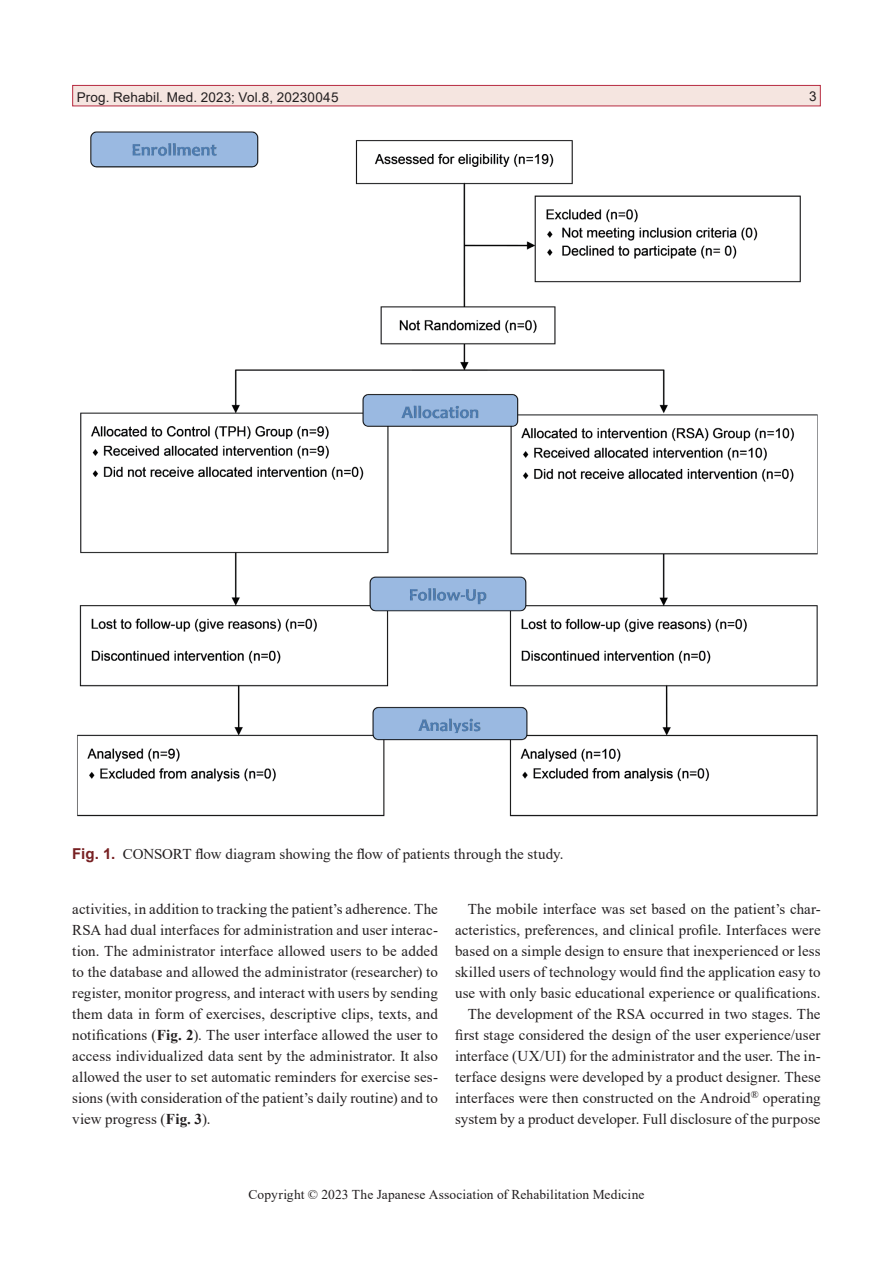
<style>
.page{position:relative;width:893px;height:1263px;background:#fff}
.page>*{position:absolute;margin:0;border:0;box-sizing:border-box;transform-origin:0 0}
.t1{font:15px/21px "Times New Roman";letter-spacing:.005em;color:#231f20;text-align:justify}
.t2{font:13.5px "Times New Roman";letter-spacing:.005em;color:#231f20}
.t3{font:13.5px "Arial";letter-spacing:.01em;color:#231f20}
.s1{font-family:"Arial";font-weight:700;color:#772022}
.s2{font-weight:700}
</style>
<div class="page">
<div style="left:72px;top:85px;width:749px;height:21px;background:#f5e5e0;border:1px solid #b72b40"></div>
<img style="left:77px;top:131px;width:741px;height:686px">
<p class="t3" style="left:77px;top:88px;width:263px">Prog. Rehabil. Med. 2023; Vol.8, 20230045</p>
<p class="t3" style="left:809px;top:87px;width:9px">3</p>
<p class="t1" style="left:72px;top:843px;width:493px"><span class="s1">Fig. 1.</span> CONSORT flow diagram showing the flow of patients through the study.</p>
<p class="t1" style="left:72px;top:898px;width:367px">activities, in addition to tracking the patient’s adherence. The RSA had dual interfaces for administration and user interac&shy;tion. The administrator interface allowed users to be added to the database and allowed the administrator (researcher) to register, monitor progress, and interact with users by sending them data in form of exercises, descriptive clips, texts, and notifications (<span class="s2">Fig. 2</span>). The user interface allowed the user to access individualized data sent by the administrator. It also allowed the user to set automatic reminders for exercise ses&shy;sions (with consideration of the patient’s daily routine) and to view progress (<span class="s2">Fig. 3</span>).</p>
<p class="t1" style="left:455px;top:898px;width:367px;text-align:right">The mobile interface was set based on the patient’s char&shy;acteristics, preferences, and clinical profile. Interfaces were based on a simple design to ensure that inexperienced or less skilled users of technology would find the application easy to use with only basic educational experience or qualifications.<br>The development of the RSA occurred in two stages. The first stage considered the design of the user experience/user interface (UX/UI) for the administrator and the user. The in&shy;terface designs were developed by a product designer. These interfaces were then constructed on the Android<sup>®</sup> operating system by a product developer. Full disclosure of the purpose</p>
<p class="t2" style="left:248px;top:1185px;width:397px">Copyright © 2023 The Japanese Association of Rehabilitation Medicine</p>
</div>
